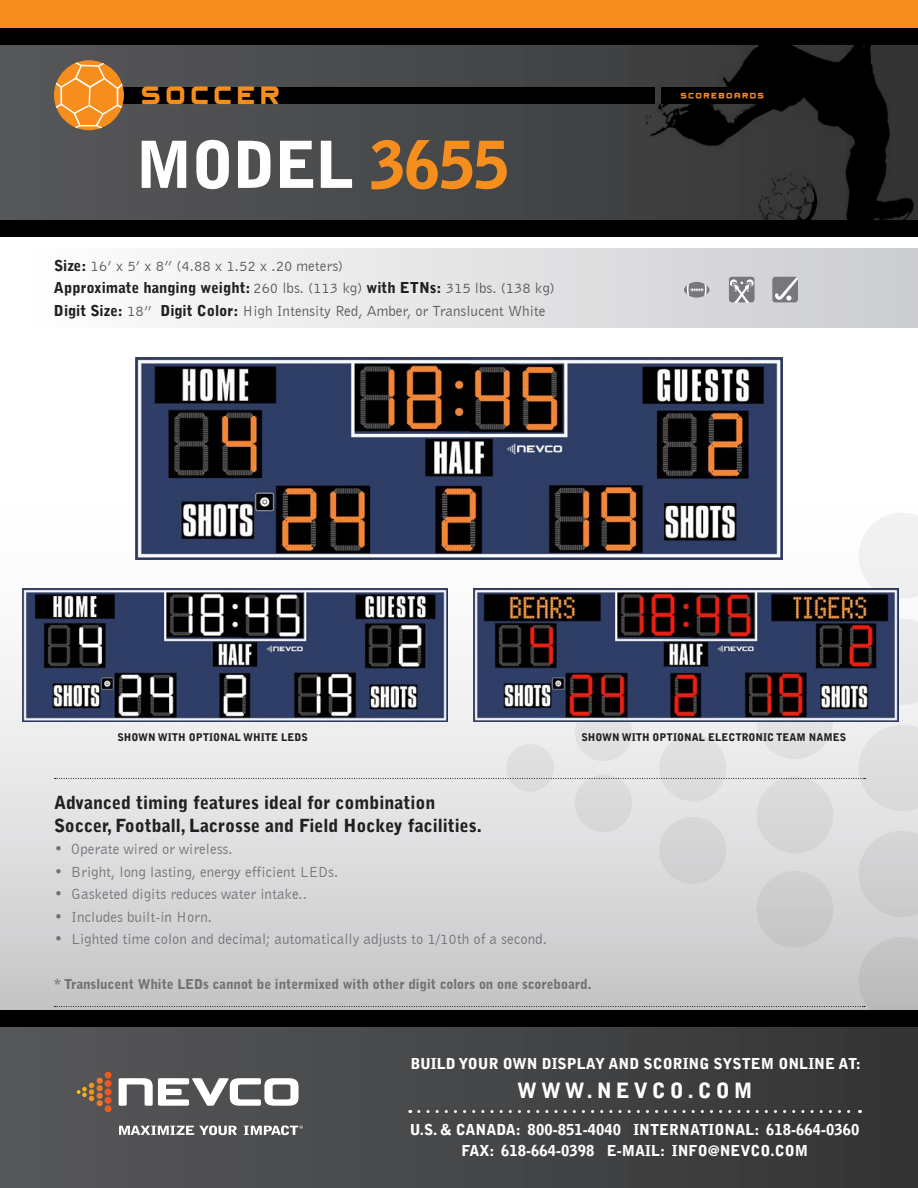
<style>
.page{position:relative;width:918px;height:1188px;background:#fff}
.page>*{position:absolute;margin:0;border:0;box-sizing:border-box;transform-origin:0 0}
.t1{font:900 64.2px "Bell Gothic Std";letter-spacing:-.02em;color:#fff}
.t2{font:900 21px "Bell Gothic Std";letter-spacing:.19em;color:#fff}
.Head_before_bullets{font:900 18px/22.5px "Bell Gothic Std";color:#231f20}
.Bullets{font:15px "Bell Gothic BT";color:#717275}
.t3{font:900 15px/21px "Bell Gothic Std";color:#fff;text-align:center}
.Size_info{font:15px "Bell Gothic BT";color:#57585a}
.Size_info-2{font:900 15px "Bell Gothic Std";color:#231f20}
.Bullets-2{font:900 13.5px "Bell Gothic BT";color:#717275}
.t4{font:900 10.5px "Bell Gothic";color:#231f20}
.s1{color:#f68e1e}
.s2{font-family:"Bell Gothic Std";font-weight:900;color:#231f20}
.s3{font-family:"Bell Gothic BT";font-weight:400;color:#57585a}
</style>
<div class="page">
<div style="left:0;top:32px;width:918px;height:194px;background:#4c4d4e"></div>
<img style="left:603px;top:45px;width:315px;height:175px">
<div style="left:0;top:0;width:918px;height:33px;background:#f68e1e"></div>
<div style="left:0;top:28px;width:918px;height:17px;background:#000"></div>
<div style="left:0;top:220px;width:918px;height:17px;background:#000"></div>
<div style="left:0;top:482px;width:918px;height:534px;background:linear-gradient(to bottom,#fff,#cacbcc)"></div>
<svg style="left:859px;top:513px;width:59px;height:86px"></svg>
<div style="left:899px;top:619px;width:19px;height:86px;background:#e8e8e9"></div>
<svg style="left:859px;top:831px;width:59px;height:86px;background:#d1d1d2"></svg>
<div style="left:757px;top:682px;width:76px;height:77px;background:#e3e3e4;border-radius:50%"></div>
<div style="left:757px;top:777px;width:76px;height:76px;background:#d6d6d8;border-radius:50%"></div>
<div style="left:757px;top:871px;width:76px;height:77px;background:#cacbcc;border-radius:50%"></div>
<div style="left:659px;top:817px;width:67px;height:67px;background:#d3d3d5;border-radius:50%"></div>
<div style="left:575px;top:704px;width:57px;height:57px;background:#e3e3e4;border-radius:50%"></div>
<div style="left:575px;top:774px;width:57px;height:58px;background:#d7d8d9;border-radius:50%"></div>
<div style="left:22px;top:248px;width:896px;height:80px;background:linear-gradient(to right,#fefefe,#cbccce)"></div>
<div style="left:661px;top:87px;width:122px;height:16px;background:#000"></div>
<div style="left:111px;top:87px;width:544px;height:16px;background:#000"></div>
<div style="left:0;top:1021px;width:918px;height:167px;background:linear-gradient(to right,#57585a,#343435)"></div>
<div style="left:0;top:1010px;width:918px;height:17px;background:#000"></div>
<svg style="left:419px;top:1110px;width:442px;height:3px"></svg>
<svg style="left:119px;top:1078px;width:180px;height:28px"></svg>
<div style="left:105px;top:1072px;width:7px;height:7px;background:#f15921;border-radius:50%"></div>
<div style="left:105px;top:1080px;width:7px;height:7px;background:#f15921;border-radius:50%"></div>
<div style="left:105px;top:1089px;width:7px;height:6px;background:#f15921;border-radius:50%"></div>
<div style="left:105px;top:1097px;width:7px;height:7px;background:#f15921;border-radius:50%"></div>
<div style="left:105px;top:1105px;width:7px;height:7px;background:#f15921;border-radius:50%"></div>
<svg style="left:77px;top:1078px;width:26px;height:28px"></svg>
<svg style="left:119px;top:1126px;width:118px;height:9px"></svg>
<svg style="left:244px;top:1125px;width:59px;height:10px"></svg>
<svg style="left:54px;top:60px;width:70px;height:70px"></svg>
<svg style="left:56px;top:62px;width:66px;height:66px;background:#df913e"></svg>
<div style="left:55px;top:937px;width:863px;height:73px;background:#c9c9ca"></div>
<svg style="left:55px;top:725px;width:863px;height:86px;background:#e5e5e6"></svg>
<svg style="left:683px;top:282px;width:27px;height:16px"></svg>
<div style="left:729px;top:277px;width:26px;height:25px;background:#76787b;border-radius:3px"></div>
<svg style="left:730px;top:279px;width:24px;height:24px"></svg>
<div style="left:772px;top:277px;width:26px;height:25px;background:#76787b;border-radius:3px"></div>
<svg style="left:775px;top:277px;width:23px;height:24px"></svg>
<img style="left:136px;top:357px;width:646px;height:202px">
<img style="left:474px;top:589px;width:425px;height:133px">
<img style="left:23px;top:589px;width:425px;height:133px">
<svg style="left:192px;top:103px;width:16px;height:1px"></svg>
<svg style="left:215px;top:103px;width:16px;height:1px"></svg>
<svg style="left:238px;top:103px;width:16px;height:1px"></svg>
<svg style="left:261px;top:103px;width:18px;height:1px"></svg>
<svg style="left:142px;top:103px;width:42px;height:1px"></svg>
<p class="t1" style="left:135px;top:127px;width:375px">MODEL <span class="s1">3655</span></p>
<p class="Size_info" style="left:54px;top:256px;width:291px"><span class="s2">Size:</span> 16’ x 5’ x 8” (4.88 x 1.52 x .20 meters)</p>
<p class="Size_info-2" style="left:54px;top:279px;width:502px">Approximate hanging weight: <span class="s3">260 lbs. (113 kg)</span> with ETNs: <span class="s3">315 lbs. (138 kg)</span></p>
<p class="Size_info" style="left:54px;top:301px;width:493px"><span class="s2">Digit Size:</span> 18” <span class="s2">Digit Color:</span> High Intensity Red, Amber, or Translucent White</p>
<p class="t4" style="left:117px;top:731px;width:192px">SHOWN WITH OPTIONAL WHITE LEDS</p>
<p class="t4" style="left:581px;top:731px;width:266px">SHOWN WITH OPTIONAL ELECTRONIC TEAM NAMES</p>
<p class="Head_before_bullets" style="left:54px;top:792px;width:429px">Advanced timing features ideal for combination<br>Soccer, Football, Lacrosse and Field Hockey facilities.</p>
<p class="Bullets" style="left:54px;top:840px;width:180px">• Operate wired or wireless.</p>
<p class="Bullets" style="left:54px;top:862px;width:286px">• Bright, long lasting, energy efficient LEDs.</p>
<p class="Bullets" style="left:54px;top:885px;width:255px">• Gasketed digits reduces water intake..</p>
<p class="Bullets" style="left:54px;top:907px;width:160px">• Includes built-in Horn.</p>
<p class="Bullets" style="left:54px;top:930px;width:494px">• Lighted time colon and decimal; automatically adjusts to 1/10th of a second.</p>
<p class="Bullets-2" style="left:54px;top:976px;width:540px">* Translucent White LEDs cannot be intermixed with other digit colors on one scoreboard.</p>
<p class="t3" style="left:410px;top:1054px;width:452px">BUILD YOUR OWN DISPLAY AND SCORING SYSTEM ONLINE AT:</p>
<h2 class="t2" style="left:517px;top:1078px;width:237px">WWW.NEVCO.COM</h2>
<p class="t3" style="left:410px;top:1120px;width:451px">U.S. &amp; CANADA: 800-851-4040 INTERNATIONAL: 618-664-0360<br>FAX: 618-664-0398 E-MAIL: INFO@NEVCO.COM</p>
</div>
